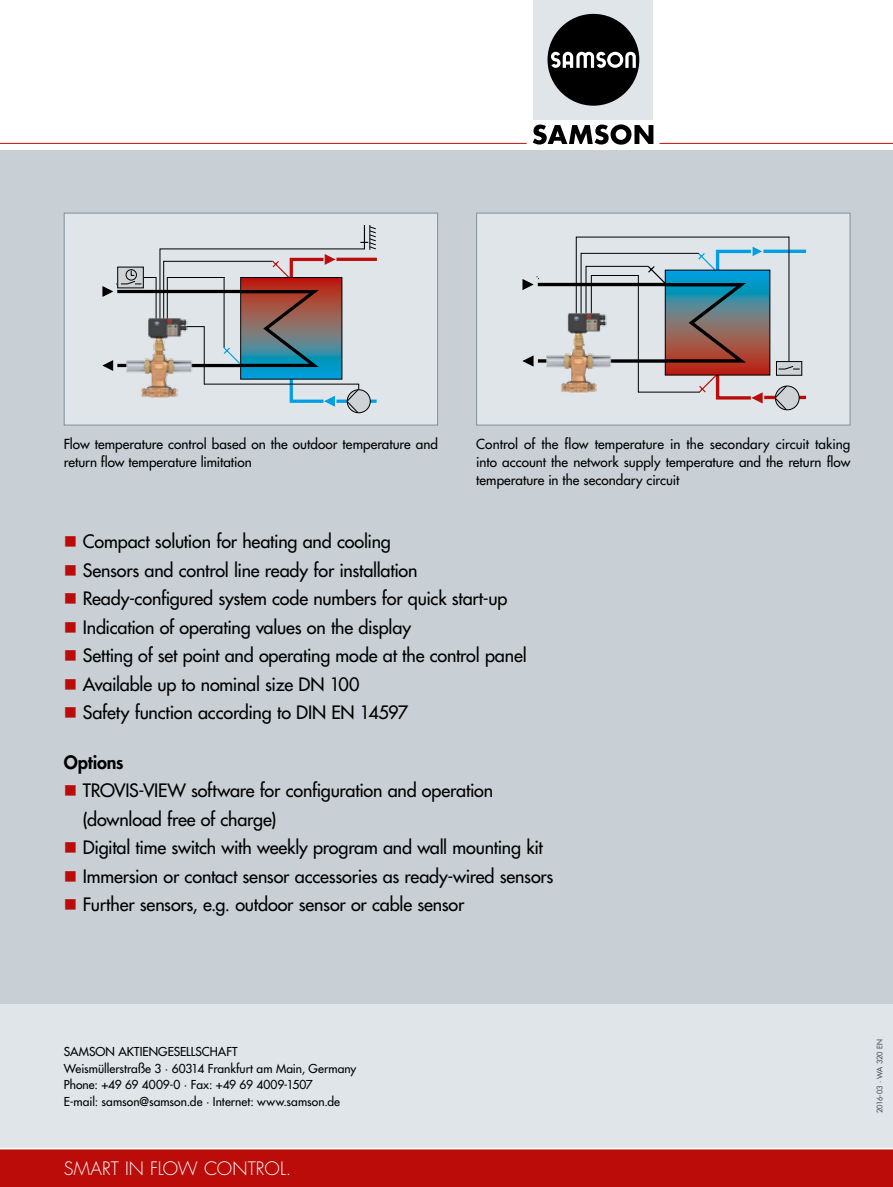
<style>
.page{position:relative;width:893px;height:1187px;background:#fff}
.page>*{position:absolute;margin:0;border:0;box-sizing:border-box;transform-origin:0 0}
.t1{font:18px/28.5px "Futura";letter-spacing:-.01em;color:#000}
.t2{font:300 18px "Futura";letter-spacing:.005em;color:#fff}
.t3{font:800 18px "Futura";letter-spacing:-.01em;color:#000}
.t4{font:13.5px/18px "Futura";color:#000}
.t5{font:12px/16.5px "Futura";color:#000}
.t6{font:500 7.5px "Futura Com";letter-spacing:-.005em;color:#434f55}
</style>
<div class="page">
<hr style="left:659px;top:143px;width:234px;height:1px;background:#bb0c0a">
<hr style="left:0;top:143px;width:527px;height:1px;background:#bb0c0a">
<svg style="left:533px;top:124px;width:120px;height:21px"></svg>
<div style="left:534px;top:0;width:119px;height:120px;background:#dfe5e9"></div>
<div style="left:547px;top:14px;width:92px;height:92px;background:#000;border-radius:50%"></div>
<svg style="left:551px;top:51px;width:85px;height:17px"></svg>
<div style="left:0;top:1148px;width:893px;height:38px;background:#bb0c0a"></div>
<div style="left:0;top:150px;width:893px;height:998px;background:#c8d0d5"></div>
<div style="left:0;top:1003px;width:893px;height:145px;background:#dfe5e9"></div>
<hr style="left:0;top:1147px;width:893px;height:2px;background:#fff">
<div style="left:476px;top:213px;width:374px;height:212px;background:#dfe5e9;border:1px solid #80919b"></div>
<svg style="left:522px;top:355px;width:12px;height:12px"></svg>
<hr style="left:538px;top:283px;width:127px;height:3px;background:#000">
<hr style="left:538px;top:359px;width:62px;height:3px;background:#000">
<svg style="left:800px;top:249px;width:6px;height:4px"></svg>
<svg style="left:522px;top:276px;width:17px;height:14px"></svg>
<div style="left:776px;top:361px;width:26px;height:14px;border:1px solid #000"></div>
<hr style="left:764px;top:396px;width:42px;height:3px;background:#bb0c0a">
<svg style="left:575px;top:236px;width:225px;height:175px"></svg>
<img style="left:544px;top:311px;width:71px;height:82px">
<div style="left:64px;top:213px;width:374px;height:212px;background:#dfe5e9;border:1px solid #80919b"></div>
<svg style="left:102px;top:225px;width:275px;height:189px"></svg>
<img style="left:125px;top:316px;width:70px;height:82px">
<p class="t4" style="left:64px;top:435px;width:376px">Flow temperature control based on the outdoor temperature and return flow temperature limitation</p>
<p class="t4" style="left:476px;top:435px;width:376px;text-align:justify">Control of the flow temperature in the secondary circuit taking into account the network supply temperature and the return flow temperature in the secondary circuit</p>
<p class="t1" style="left:83px;top:527px;width:445px">Compact solution for heating and cooling<br>Sensors and control line ready for installation Ready-configured system code numbers for quick start-up Indication of operating values on the display<br>Setting of set point and operating mode at the control panel Available up to nominal size DN 100<br>Safety function according to DIN EN 14597</p>
<p class="t3" style="left:64px;top:750px;width:61px">Options</p>
<p class="t1" style="left:83px;top:776px;width:472px">TROVIS-VIEW software for configuration and operation (download free of charge)<br>Digital time switch with weekly program and wall mounting kit Immersion or contact sensor accessories as ready-wired sensors Further sensors, e.g. outdoor sensor or cable sensor</p>
<p class="t5" style="left:64px;top:1043px;width:294px">SAMSON AKTIENGESELLSCHAFT<br>Weismüllerstraße 3 · 60314 Frankfurt am Main, Germany Phone: +49 69 4009-0 · Fax: +49 69 4009-1507<br>E-mail: samson@samson.de · Internet: www.samson.de</p>
<p class="t6" style="left:874px;top:1113px;width:75px;rotate:-90deg">2016-03 · WA 320 EN</p>
<p class="t2" style="left:64px;top:1156px;width:229px">SMART IN FLOW CONTROL.</p>
</div>
